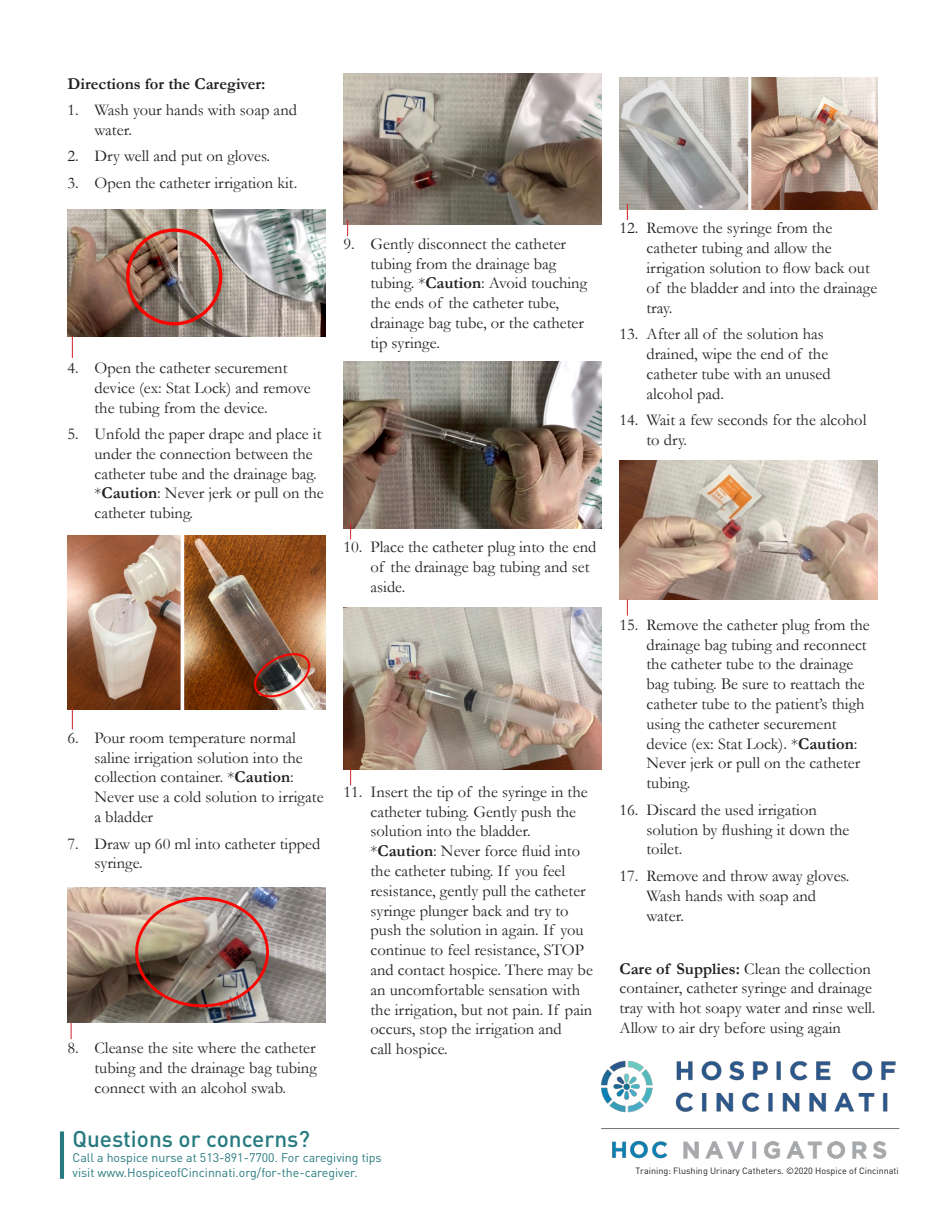
<style>
.page{position:relative;width:945px;height:1215px;background:#fff}
.page>*{position:absolute;margin:0;border:0;box-sizing:border-box;transform-origin:0 0}
.t1{font:500 22.65px "DIN Pro";color:#277a80}
.t2{font:16.5px/19.8px "Garamond";color:#231f20}
.bold{font:700 16.5px "Garamond";color:#231f20}
.t3{font:12.3px/14.9px "DIN Pro";color:#277a80}
.t4{font:9px "DIN Pro";color:#231f20}
.s1{font-weight:700}
</style>
<div class="page">
<hr style="left:60px;top:1131px;width:4px;height:48px;background:#277a80">
<img style="left:68px;top:209px;width:257px;height:127px">
<img style="left:68px;top:535px;width:258px;height:174px">
<img style="left:68px;top:887px;width:258px;height:136px">
<img style="left:344px;top:73px;width:258px;height:151px">
<img style="left:344px;top:362px;width:258px;height:167px">
<img style="left:344px;top:608px;width:258px;height:161px">
<img style="left:620px;top:78px;width:258px;height:131px">
<img style="left:620px;top:461px;width:258px;height:138px">
<svg style="left:72px;top:336px;width:1px;height:22px"></svg>
<svg style="left:72px;top:708px;width:1px;height:22px"></svg>
<svg style="left:71px;top:1023px;width:1px;height:16px"></svg>
<svg style="left:350px;top:769px;width:1px;height:16px"></svg>
<svg style="left:350px;top:523px;width:1px;height:16px"></svg>
<svg style="left:347px;top:220px;width:1px;height:16px"></svg>
<svg style="left:627px;top:204px;width:1px;height:16px"></svg>
<svg style="left:627px;top:599px;width:1px;height:17px"></svg>
<img style="left:601px;top:1060px;width:299px;height:99px">
<p class="bold" style="left:68px;top:73px;width:200px">Directions for the Caregiver:</p>
<p class="t2" style="left:94px;top:100px;width:204px;text-indent:-27px">1. Wash your hands with soap and water.</p>
<p class="t2" style="left:68px;top:146px;width:204px">2. Dry well and put on gloves.</p>
<p class="t2" style="left:68px;top:173px;width:231px">3. Open the catheter irrigation kit.</p>
<p class="t2" style="left:94px;top:358px;width:218px;text-indent:-27px">4. Open the catheter securement device (ex: Stat Lock) and remove the tubing from the device.</p>
<p class="t2" style="left:94px;top:424px;width:231px;text-indent:-27px">5. Unfold the paper drape and place it under the connection between the catheter tube and the drainage bag. *<span class="s1">Caution</span>: Never jerk or pull on the catheter tubing.</p>
<p class="t2" style="left:370px;top:233px;width:218px;text-indent:-27px">9. Gently disconnect the catheter tubing from the drainage bag tubing. *<span class="s1">Caution</span>: Avoid touching the ends of the catheter tube, drainage bag tube, or the catheter tip syringe.</p>
<p class="t2" style="left:370px;top:537px;width:228px;text-indent:-27px">10. Place the catheter plug into the end of the drainage bag tubing and set aside.</p>
<p class="t2" style="left:94px;top:728px;width:231px;text-indent:-27px">6. Pour room temperature normal saline irrigation solution into the collection container. *<span class="s1">Caution</span>:<br>Never use a cold solution to irrigate a bladder</p>
<p class="t2" style="left:94px;top:833px;width:227px;text-indent:-27px">7. Draw up 60 ml into catheter tipped syringe.</p>
<p class="t2" style="left:94px;top:1038px;width:224px;text-align:justify;text-indent:-27px">8. Cleanse the site where the catheter tubing and the drainage bag tubing connect with an alcohol swab.</p>
<p class="t2" style="left:370px;top:782px;width:224px;text-indent:-27px">11. Insert the tip of the syringe in the catheter tubing. Gently push the solution into the bladder. *<span class="s1">Caution</span>: Never force fluid into the catheter tubing. If you feel resistance, gently pull the catheter syringe plunger back and try to push the solution in again. If you continue to feel resistance, STOP and contact hospice. There may be an uncomfortable sensation with the irrigation, but not pain. If pain occurs, stop the irrigation and<br>call hospice.</p>
<p class="t1" style="left:73px;top:1121px;width:239px">Questions or concerns?</p>
<p class="t3" style="left:73px;top:1149px;width:311px">Call a hospice nurse at 513-891-7700. For caregiving tips visit www.HospiceofCincinnati.org/for-the-caregiver.</p>
<p class="t2" style="left:646px;top:218px;width:233px;text-indent:-27px">12. Remove the syringe from the catheter tubing and allow the irrigation solution to flow back out of the bladder and into the drainage tray.</p>
<p class="t2" style="left:646px;top:324px;width:186px;text-indent:-27px">13. After all of the solution has drained, wipe the end of the catheter tube with an unused alcohol pad.</p>
<p class="t2" style="left:646px;top:410px;width:221px;text-indent:-27px">14. Wait a few seconds for the alcohol to dry.</p>
<p class="t2" style="left:646px;top:615px;width:225px;text-indent:-27px">15. Remove the catheter plug from the drainage bag tubing and reconnect the catheter tube to the drainage bag tubing. Be sure to reattach the catheter tube to the patient’s thigh using the catheter securement device (ex: Stat Lock). *<span class="s1">Caution</span>:<br>Never jerk or pull on the catheter tubing.</p>
<p class="t2" style="left:646px;top:800px;width:205px;text-indent:-27px">16. Discard the used irrigation solution by flushing it down the toilet.</p>
<p class="t2" style="left:646px;top:866px;width:205px;text-indent:-27px">17. Remove and throw away gloves.<br>Wash hands with soap and water.</p>
<p class="t2" style="left:620px;top:958px;width:258px"><span class="s1">Care of Supplies:</span> Clean the collection container, catheter syringe and drainage tray with hot soapy water and rinse well.<br>Allow to air dry before using again</p>
<p class="t4" style="left:635px;top:1163px;width:265px">Training: Flushing Urinary Catheters. ©2020 Hospice of Cincinnati</p>
</div>
